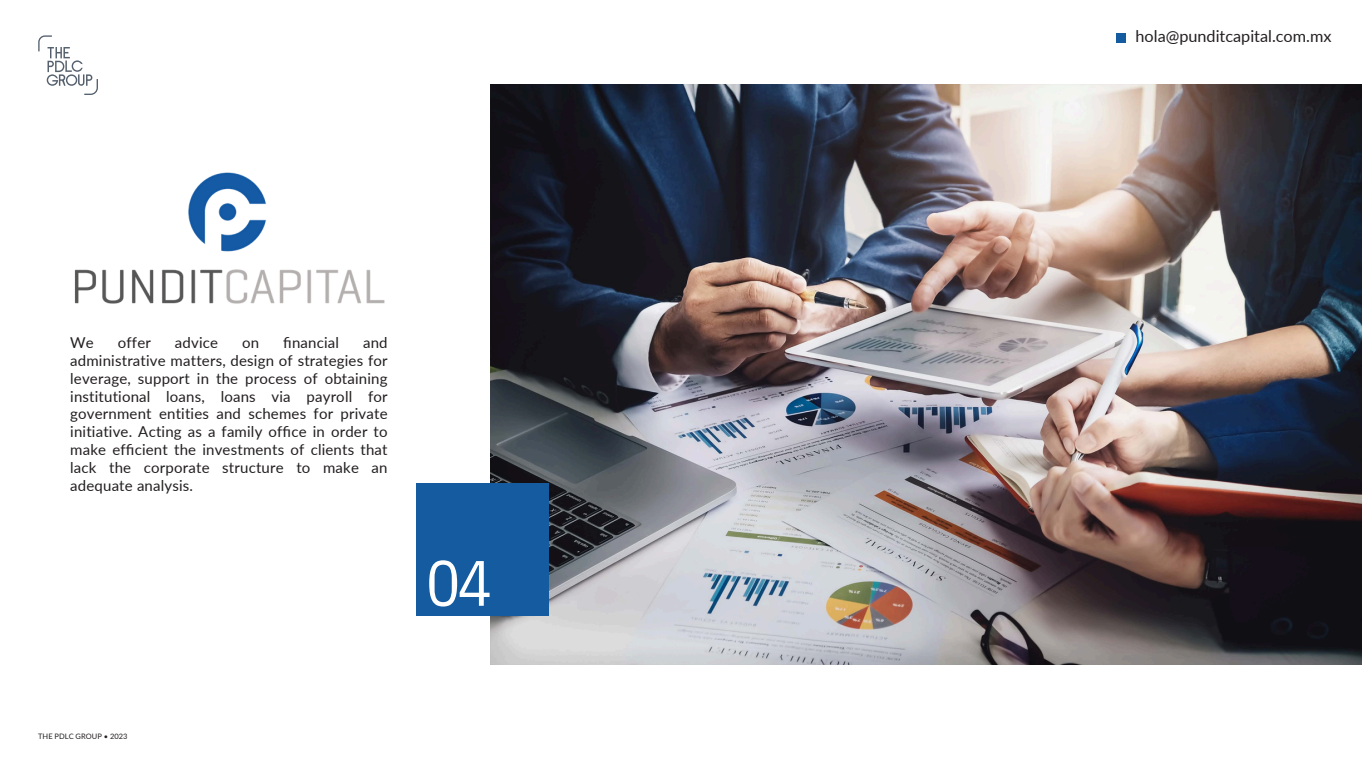
<style>
.page{position:relative;width:1362px;height:765px;background:#fff}
.page>*{position:absolute;margin:0;border:0;box-sizing:border-box;transform-origin:0 0}
.t1{font:64px "IBM Plex Sans Cond";color:#fff}
.t2{font:16.25px "Lato";color:#231f20}
.t3{font:15px/17.8px "Lato";letter-spacing:.01em;color:#231f20;text-align:justify}
.t4{font:7.5px "Lato";color:#231f20}
</style>
<div class="page">
<img style="left:490px;top:85px;width:871px;height:580px">
<svg style="left:38px;top:35px;width:60px;height:60px"></svg>
<div style="left:416px;top:483px;width:133px;height:133px;background:#145ba0"></div>
<img style="left:74px;top:172px;width:311px;height:132px">
<div style="left:1116px;top:34px;width:9px;height:9px;background:#145ba0"></div>
<h1 class="t3" style="left:70px;top:334px;width:25px">We</h1>
<h1 class="t3" style="left:118px;top:334px;width:35px">offer</h1>
<h1 class="t3" style="left:175px;top:334px;width:45px">advice</h1>
<h1 class="t3" style="left:242px;top:334px;width:19px">on</h1>
<h1 class="t3" style="left:283px;top:334px;width:57px">financial</h1>
<h1 class="t3" style="left:70px;top:334px;width:319px;text-indent:293px">and administrative matters, design of strategies for leverage, support in the process of obtaining institutional loans, loans via payroll for government entities and schemes for private initiative. Acting as a family office in order to make efficient the investments of clients that lack the corporate structure to make an adequate analysis.</h1>
<p class="t1" style="left:426px;top:540px;width:68px">04</p>
<h1 class="t4" style="left:38px;top:732px;width:91px">THE PDLC GROUP • 2023</h1>
<p class="t2" style="left:1135px;top:26px;width:197px">hola@punditcapital.com.mx</p>
</div>
